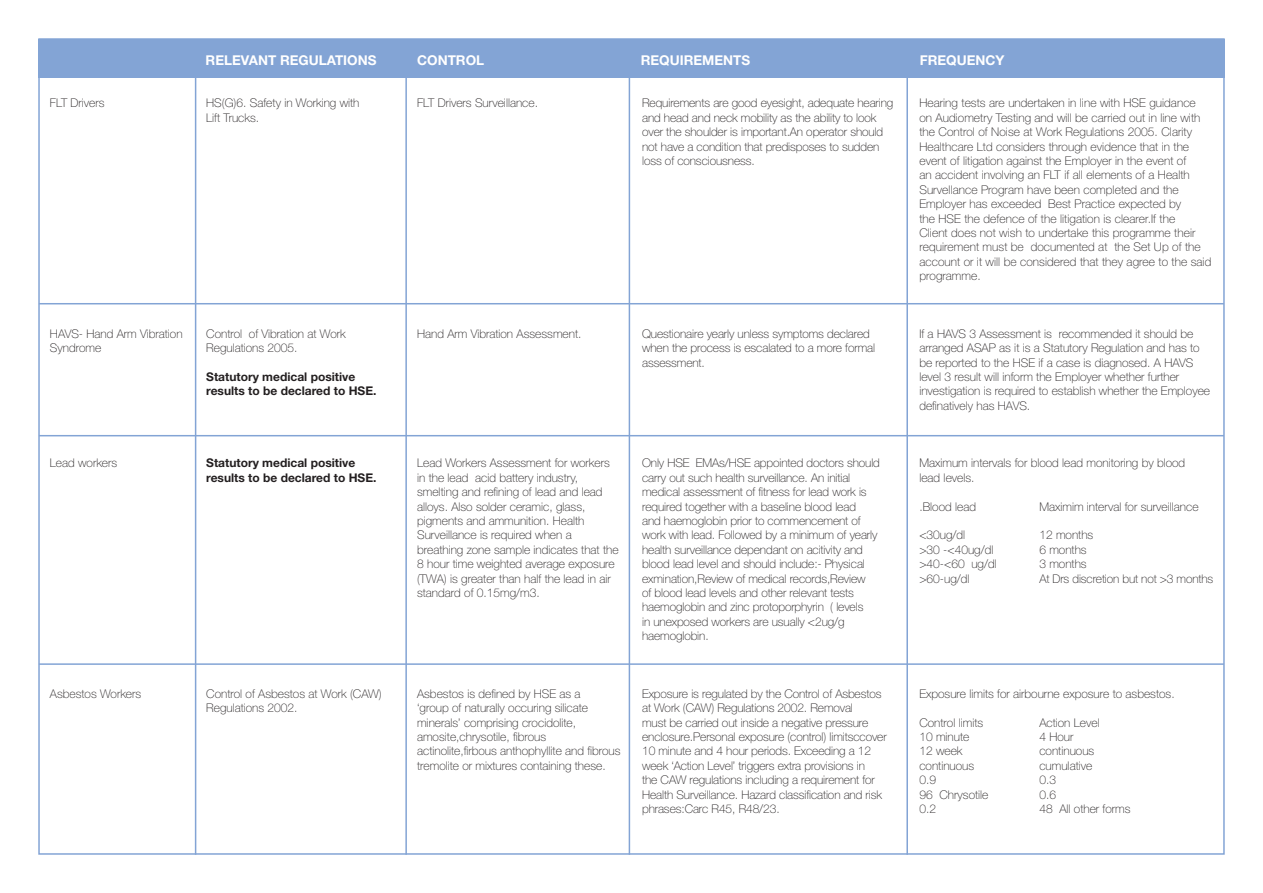
<style>
.page{position:relative;width:1263px;height:893px;background:#fff}
.page>*{position:absolute;margin:0;border:0;box-sizing:border-box;transform-origin:0 0}
.t1{font:700 13.5px "Helvetica Neue";color:#fff}
.t2{font:100 12px/14.4px "Helvetica Neue";color:#231f20}
.t3{font:700 12px/14.4px "Helvetica Neue";color:#231f20}
</style>
<div class="page">
<div style="left:38px;top:39px;width:1187px;height:39px;background:#83a4d5"></div>
<hr style="left:195px;top:62px;width:1px;height:793px;background:#83a4d5">
<hr style="left:405px;top:62px;width:2px;height:793px;background:#83a4d5">
<hr style="left:629px;top:62px;width:1px;height:793px;background:#83a4d5">
<hr style="left:906px;top:62px;width:2px;height:793px;background:#83a4d5">
<hr style="left:39px;top:303px;width:1185px;height:1px;background:#83a4d5">
<hr style="left:39px;top:435px;width:1185px;height:1px;background:#83a4d5">
<hr style="left:39px;top:663px;width:1185px;height:2px;background:#83a4d5">
<p class="t1" style="left:206px;top:52px;width:172px">RELEVANT REGULATIONS</p>
<p class="t1" style="left:417px;top:52px;width:69px">CONTROL</p>
<p class="t1" style="left:641px;top:52px;width:111px">REQUIREMENTS</p>
<p class="t1" style="left:920px;top:52px;width:86px">FREQUENCY</p>
<p class="t2" style="left:50px;top:96px;width:56px">FLT Drivers</p>
<p class="t2" style="left:206px;top:96px;width:155px">HS(G)6. Safety in Working with<br>Lift Trucks.</p>
<p class="t2" style="left:417px;top:96px;width:122px">FLT Drivers Surveillance.</p>
<p class="t2" style="left:642px;top:96px;width:253px">Requirements are good eyesight, adequate hearing and head and neck mobility as the ability to look over the shoulder is important.An operator should not have a condition that predisposes to sudden loss of consciousness.</p>
<p class="t2" style="left:919px;top:96px;width:293px">Hearing tests are undertaken in line with HSE guidance on Audiometry Testing and will be carried out in line with the Control of Noise at Work Regulations 2005. Clarity Healthcare Ltd considers through evidence that in the event of litigation against the Employer in the event of<br>an accident involving an FLT if all elements of a Health Survellance Program have been completed and the Employer has exceeded Best Practice expected by<br>the HSE the defence of the litigation is clearer.If the<br>Client does not wish to undertake this programme their requirement must be documented at the Set Up of the account or it will be considered that they agree to the said programme.</p>
<p class="t2" style="left:50px;top:326px;width:134px">HAVS- Hand Arm Vibration<br>Syndrome</p>
<p class="t2" style="left:206px;top:326px;width:141px">Control of Vibration at Work<br>Regulations 2005.</p>
<p class="t3" style="left:206px;top:369px;width:172px">Statutory medical positive results to be declared to HSE.</p>
<p class="t2" style="left:417px;top:326px;width:166px">Hand Arm Vibration Assessment.</p>
<p class="t2" style="left:642px;top:326px;width:234px">Questionaire yearly unless symptoms declared when the process is escalated to a more formal assessment.</p>
<p class="t2" style="left:919px;top:326px;width:292px">If a HAVS 3 Assessment is recommended it should be arranged ASAP as it is a Statutory Regulation and has to be reported to the HSE if a case is diagnosed. A HAVS level 3 result will inform the Employer whether further investigation is required to establish whether the Employee definatively has HAVS.</p>
<p class="t2" style="left:50px;top:456px;width:69px">Lead workers</p>
<p class="t3" style="left:206px;top:456px;width:172px">Statutory medical positive results to be declared to HSE.</p>
<p class="t2" style="left:417px;top:456px;width:203px">Lead Workers Assessment for workers in the lead acid battery industry, smelting and refining of lead and lead alloys. Also solder ceramic, glass, pigments and ammunition. Health Surveillance is required when a breathing zone sample indicates that the 8 hour time weighted average exposure (TWA) is greater than half the lead in air standard of 0.15mg/m3.</p>
<p class="t2" style="left:642px;top:456px;width:239px">Only HSE EMAs/HSE appointed doctors should carry out such health surveillance. An initial medical assessment of fitness for lead work is required together with a baseline blood lead<br>and haemoglobin prior to commencement of work with lead. Followed by a minimum of yearly health surveillance dependant on acitivity and blood lead level and should include:- Physical exmination,Review of medical records,Review<br>of blood lead levels and other relevant tests haemoglobin and zinc protoporphyrin ( levels<br>in unexposed workers are usually &lt;2ug/g haemoglobin.</p>
<p class="t2" style="left:919px;top:456px;width:267px">Maximum intervals for blood lead monitoring by blood lead levels.</p>
<p class="t2" style="left:919px;top:499px;width:58px">.Blood lead</p>
<p class="t2" style="left:1039px;top:499px;width:161px">Maximim interval for surveillance</p>
<p class="t2" style="left:919px;top:528px;width:47px">&lt;30ug/dl</p>
<p class="t2" style="left:1039px;top:528px;width:56px">12 months</p>
<p class="t2" style="left:919px;top:542px;width:76px">&gt;30 -&lt;40ug/dl</p>
<p class="t2" style="left:1039px;top:542px;width:49px">6 months</p>
<p class="t2" style="left:919px;top:557px;width:79px">&gt;40-&lt;60 ug/dl</p>
<p class="t2" style="left:1039px;top:557px;width:49px">3 months</p>
<p class="t2" style="left:919px;top:571px;width:52px">&gt;60-ug/dl</p>
<p class="t2" style="left:1039px;top:571px;width:175px">At Drs discretion but not &gt;3 months</p>
<p class="t2" style="left:50px;top:686px;width:93px">Asbestos Workers</p>
<p class="t2" style="left:206px;top:686px;width:177px">Control of Asbestos at Work (CAW)<br>Regulations 2002.</p>
<p class="t2" style="left:417px;top:686px;width:205px">Asbestos is defined by HSE as a<br>‘group of naturally occuring silicate minerals’ comprising crocidolite, amosite,chrysotile, fibrous actinolite,firbous anthophyllite and fibrous tremolite or mixtures containing these.</p>
<p class="t2" style="left:642px;top:686px;width:246px">Exposure is regulated by the Control of Asbestos at Work (CAW) Regulations 2002. Removal<br>must be carried out inside a negative pressure enclosure.Personal exposure (control) limitsccover 10 minute and 4 hour periods. Exceeding a 12 week ‘Action Level’ triggers extra provisions in<br>the CAW regulations including a requirement for Health Surveillance. Hazard classification and risk phrases:Carc R45, R48/23.</p>
<p class="t2" style="left:919px;top:686px;width:257px">Exposure limits for airbourne exposure to asbestos.</p>
<p class="t2" style="left:919px;top:715px;width:65px">Control limits</p>
<p class="t2" style="left:1039px;top:715px;width:62px">Action Level</p>
<p class="t2" style="left:919px;top:730px;width:52px">10 minute</p>
<p class="t2" style="left:1039px;top:730px;width:36px">4 Hour</p>
<p class="t2" style="left:919px;top:744px;width:45px">12 week</p>
<p class="t2" style="left:1039px;top:744px;width:56px">continuous</p>
<p class="t2" style="left:919px;top:758px;width:56px">continuous</p>
<p class="t2" style="left:1039px;top:758px;width:54px">cumulative</p>
<p class="t2" style="left:919px;top:773px;width:18px">0.9</p>
<p class="t2" style="left:1039px;top:773px;width:18px">0.3</p>
<p class="t2" style="left:919px;top:787px;width:71px">96 Chrysotile</p>
<p class="t2" style="left:1039px;top:787px;width:18px">0.6</p>
<p class="t2" style="left:919px;top:802px;width:18px">0.2</p>
<p class="t2" style="left:1039px;top:802px;width:93px">48 All other forms</p>
</div>
